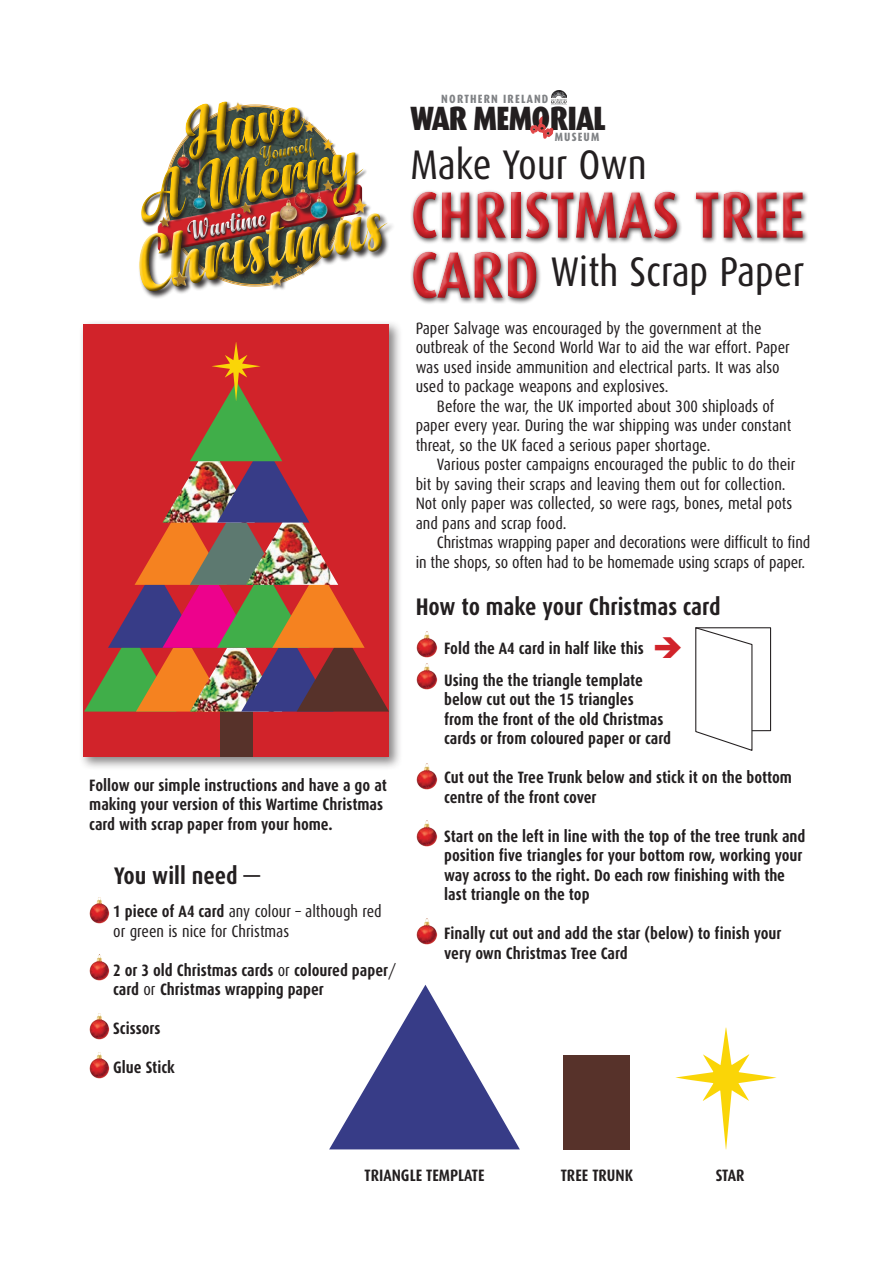
<style>
.page{position:relative;width:893px;height:1263px;background:#fff}
.page>*{position:absolute;margin:0;border:0;box-sizing:border-box;transform-origin:0 0}
.t1{font:71.85px "Anydore";color:#fec70c}
.t2{font:700 66px/60px "Dax Condensed";color:#d1232a}
.t3{font:41.4px "Dax Condensed";color:#231f20}
.t4{font:900 33.75px "Dax Condensed";letter-spacing:-.02em;color:#231f20}
.t5{font:27.3px "Anydore";color:#fff}
.t6{font:700 24px "Dax Condensed";color:#231f20}
.t7{font:20.55px "Anydore";color:#fec70c}
.t8{font:16.5px/19.5px "Dax Condensed";color:#231f20}
.t9{font:700 16.5px/19.5px "Dax Condensed";color:#231f20}
.t10{font:800 12px "Dax Condensed";letter-spacing:.1em;color:#808285}
.s1{font-weight:700}
.s2{font-weight:400}
</style>
<div class="page">
<svg style="left:530px;top:115px;width:24px;height:24px"></svg>
<img style="left:551px;top:90px;width:15px;height:15px">
<div style="left:410px;top:188px;width:402px;height:119px;background:#231f20;opacity:.45"></div>
<img style="left:139px;top:101px;width:254px;height:196px">
<img style="left:157px;top:215px;width:20px;height:18px">
<img style="left:293px;top:264px;width:15px;height:14px">
<div style="left:305px;top:123px;width:13px;height:13px;background:#3e4e49"></div>
<img style="left:302px;top:120px;width:16px;height:14px">
<img style="left:179px;top:172px;width:21px;height:18px">
<img style="left:230px;top:101px;width:21px;height:15px">
<div style="left:78px;top:319px;width:324px;height:451px;background:#231f20;opacity:.55"></div>
<div style="left:83px;top:324px;width:306px;height:433px;background:#d1232a"></div>
<div style="left:220px;top:711px;width:32px;height:46px;background:#57322a"></div>
<svg style="left:84px;top:342px;width:305px;height:369px"></svg>
<img style="left:89px;top:897px;width:21px;height:26px">
<img style="left:417px;top:664px;width:20px;height:26px">
<img style="left:417px;top:632px;width:20px;height:26px">
<img style="left:417px;top:764px;width:20px;height:26px">
<img style="left:417px;top:821px;width:20px;height:26px">
<img style="left:417px;top:919px;width:20px;height:26px">
<img style="left:89px;top:954px;width:21px;height:26px">
<img style="left:89px;top:1013px;width:21px;height:26px">
<img style="left:89px;top:1052px;width:21px;height:26px">
<svg style="left:695px;top:627px;width:77px;height:124px"></svg>
<svg style="left:329px;top:985px;width:191px;height:164px"></svg>
<div style="left:564px;top:1055px;width:66px;height:94px;background:#57322a"></div>
<svg style="left:675px;top:1027px;width:102px;height:122px"></svg>
<h1 class="t1" style="left:179px;top:91px;width:118px;rotate:-11deg">Have</h1>
<p class="t7" style="left:258px;top:142px;width:55px;rotate:-11deg">Yourself</p>
<h1 class="t1" style="left:131px;top:157px;width:224px;rotate:-11deg">A Merry</h1>
<h3 class="t5" style="left:185px;top:216px;width:81px;rotate:-11deg">Wartime</h3>
<p class="t9" style="left:89px;top:775px;width:299px">Follow our simple instructions and have a go at making your version of this Wartime Christmas card with scrap paper from your home.</p>
<h3 class="t6" style="left:114px;top:862px;width:147px">You will need —</h3>
<p class="t8" style="left:113px;top:902px;width:270px"><span class="s1">1 piece of A4 card</span> any colour – although red or green is nice for Christmas</p>
<p class="t9" style="left:113px;top:960px;width:284px">2 or 3 old Christmas cards <span class="s2">or</span> coloured paper<span class="s2">/ </span>card <span class="s2">or</span> Christmas wrapping paper</p>
<p class="t9" style="left:113px;top:1019px;width:49px">Scissors</p>
<p class="t9" style="left:113px;top:1058px;width:63px">Glue Stick</p>
<p class="t10" style="left:441px;top:92px;width:109px">NORTHERN IRELAND</p>
<h3 class="t4" style="left:410px;top:99px;width:197px">WAR MEMORIAL</h3>
<p class="t10" style="left:555px;top:130px;width:46px">MUSEUM</p>
<h3 class="t3" style="left:410px;top:142px;width:238px">Make Your Own</h3>
<h2 class="t2" style="left:410px;top:186px;width:396px">CHRISTMAS TREE<br>CARD</h2>
<h3 class="t3" style="left:551px;top:249px;width:255px">With Scrap Paper</h3>
<p class="t8" style="left:416px;top:318px;width:376px">Paper Salvage was encouraged by the government at the outbreak of the Second World War to aid the war effort. Paper was used inside ammunition and electrical parts. It was also used to package weapons and explosives.</p>
<p class="t8" style="left:416px;top:396px;width:377px;text-indent:21px">Before the war, the UK imported about 300 shiploads of paper every year. During the war shipping was under constant threat, so the UK faced a serious paper shortage.</p>
<p class="t8" style="left:416px;top:455px;width:381px;text-indent:21px">Various poster campaigns encouraged the public to do their bit by saving their scraps and leaving them out for collection.<br>Not only paper was collected, so were rags, bones, metal pots and pans and scrap food.</p>
<p class="t8" style="left:416px;top:533px;width:396px;text-indent:21px">Christmas wrapping paper and decorations were difficult to find in the shops, so often had to be homemade using scraps of paper.</p>
<h3 class="t6" style="left:416px;top:593px;width:306px">How to make your Christmas card</h3>
<p class="t9" style="left:444px;top:632px;width:201px;line-height:32.2px">Fold the A4 card in half like this<br>Using the the triangle template</p>
<p class="t9" style="left:444px;top:690px;width:228px">below cut out the 15 triangles<br>from the front of the old Christmas cards or from coloured paper or card</p>
<p class="t9" style="left:444px;top:768px;width:349px">Cut out the Tree Trunk below and stick it on the bottom centre of the front cover</p>
<p class="t9" style="left:444px;top:827px;width:363px">Start on the left in line with the top of the tree trunk and position five triangles for your bottom row, working your way across to the right. Do each row finishing with the last triangle on the top</p>
<p class="t9" style="left:444px;top:924px;width:339px">Finally cut out and add the star (below) to finish your very own Christmas Tree Card</p>
<p class="t9" style="left:364px;top:1166px;width:121px">TRIANGLE TEMPLATE</p>
<p class="t9" style="left:561px;top:1166px;width:74px">TREE TRUNK</p>
<p class="t9" style="left:716px;top:1166px;width:30px">STAR</p>
</div>
